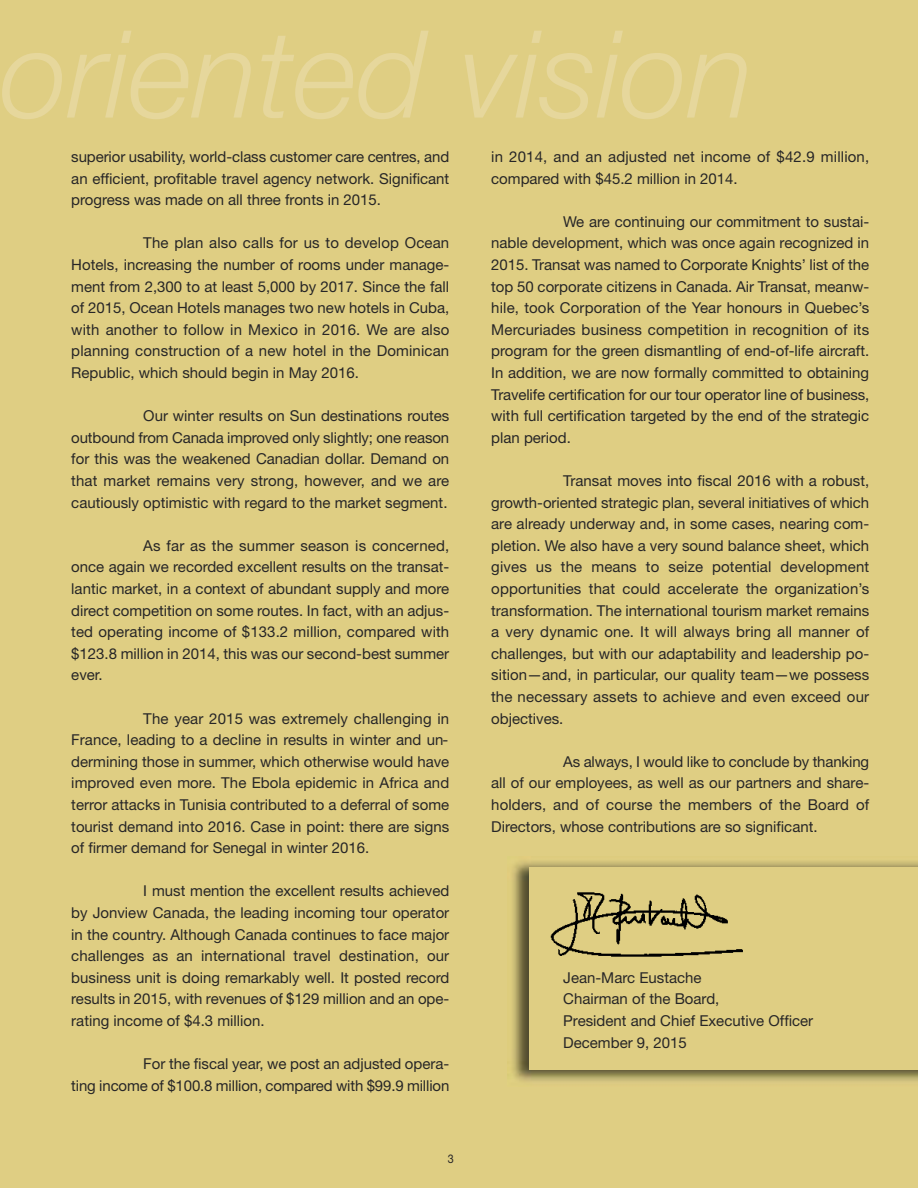
<style>
.page{position:relative;width:918px;height:1188px;background:#dfce83}
.page>*{position:absolute;margin:0;border:0;box-sizing:border-box;transform-origin:0 0}
.t1{font:italic 300 121.8px "Helvetica Neue";color:#e6d79c}
.t2{font:15px/21.6px "Helvetica Neue";color:#272627;text-align:justify}
.t3{font:12px "Helvetica Neue";color:#272627;scale:.9 1}
</style>
<div class="page">
<img style="left:507px;top:861px;width:411px;height:221px">
<div style="left:529px;top:867px;width:389px;height:203px;background:#dfce83"></div>
<img style="left:550px;top:892px;width:193px;height:65px">
<h1 class="t1" style="left:0;top:-22px;width:754px">oriented vision</h1>
<p class="t2" style="left:71px;top:147px;width:380px">superior usability, world-class customer care centres, and an efficient, profitable travel agency network. Significant progress was made on all three fronts in 2015.</p>
<p class="t2" style="left:71px;top:233px;width:380px;text-indent:72px">The plan also calls for us to develop Ocean Hotels, increasing the number of rooms under manage&shy;ment from 2,300 to at least 5,000 by 2017. Since the fall of 2015, Ocean Hotels manages two new hotels in Cuba, with another to follow in Mexico in 2016. We are also planning construction of a new hotel in the Dominican Republic, which should begin in May 2016.</p>
<p class="t2" style="left:71px;top:406px;width:380px;text-indent:72px">Our winter results on Sun destinations routes outbound from Canada improved only slightly; one reason for this was the weakened Canadian dollar. Demand on that market remains very strong, however, and we are cautiously optimistic with regard to the market segment.</p>
<p class="t2" style="left:71px;top:536px;width:380px;text-indent:72px">As far as the summer season is concerned, once again we recorded excellent results on the transat&shy;lantic market, in a context of abundant supply and more direct competition on some routes. In fact, with an adjus&shy;ted operating income of $133.2 million, compared with $123.8 million in 2014, this was our second-best summer ever.</p>
<p class="t2" style="left:71px;top:708px;width:380px;text-indent:72px">The year 2015 was extremely challenging in France, leading to a decline in results in winter and un&shy;dermining those in summer, which otherwise would have improved even more. The Ebola epidemic in Africa and terror attacks in Tunisia contributed to a deferral of some tourist demand into 2016. Case in point: there are signs of firmer demand for Senegal in winter 2016.</p>
<p class="t2" style="left:71px;top:881px;width:380px;text-indent:72px">I must mention the excellent results achieved by Jonview Canada, the leading incoming tour operator in the country. Although Canada continues to face major challenges as an international travel destination, our business unit is doing remarkably well. It posted record results in 2015, with revenues of $129 million and an ope&shy;rating income of $4.3 million.</p>
<p class="t2" style="left:71px;top:1054px;width:380px;text-align:right">For the fiscal year, we post an adjusted opera-<br>ting income of $100.8 million, compared with $99.9 million</p>
<p class="t3" style="left:448px;top:1150px;width:8px">3</p>
<p class="t2" style="left:491px;top:147px;width:379px">in 2014, and an adjusted net income of $42.9 million, compared with $45.2 million in 2014.</p>
<p class="t2" style="left:491px;top:212px;width:380px;text-indent:72px">We are continuing our commitment to sustai&shy;nable development, which was once again recognized in 2015. Transat was named to Corporate Knights’ list of the top 50 corporate citizens in Canada. Air Transat, meanw&shy;hile, took Corporation of the Year honours in Quebec’s Mercuriades business competition in recognition of its program for the green dismantling of end-of-life aircraft.<br>In addition, we are now formally committed to obtaining Travelife certification for our tour operator line of business, with full certification targeted by the end of the strategic plan period.</p>
<p class="t2" style="left:491px;top:471px;width:380px;text-indent:72px">Transat moves into fiscal 2016 with a robust, growth-oriented strategic plan, several initiatives of which are already underway and, in some cases, nearing com&shy;pletion. We also have a very sound balance sheet, which gives us the means to seize potential development opportunities that could accelerate the organization’s transformation. The international tourism market remains a very dynamic one. It will always bring all manner of challenges, but with our adaptability and leadership po&shy;sition—and, in particular, our quality team—we possess the necessary assets to achieve and even exceed our objectives.</p>
<p class="t2" style="left:491px;top:752px;width:380px;text-indent:72px">As always, I would like to conclude by thanking all of our employees, as well as our partners and share&shy;holders, and of course the members of the Board of Directors, whose contributions are so significant.</p>
<p class="t2" style="left:563px;top:968px;width:252px;text-align:left">Jean-Marc Eustache<br>Chairman of the Board,<br>President and Chief Executive Officer<br>December 9, 2015</p>
</div>
